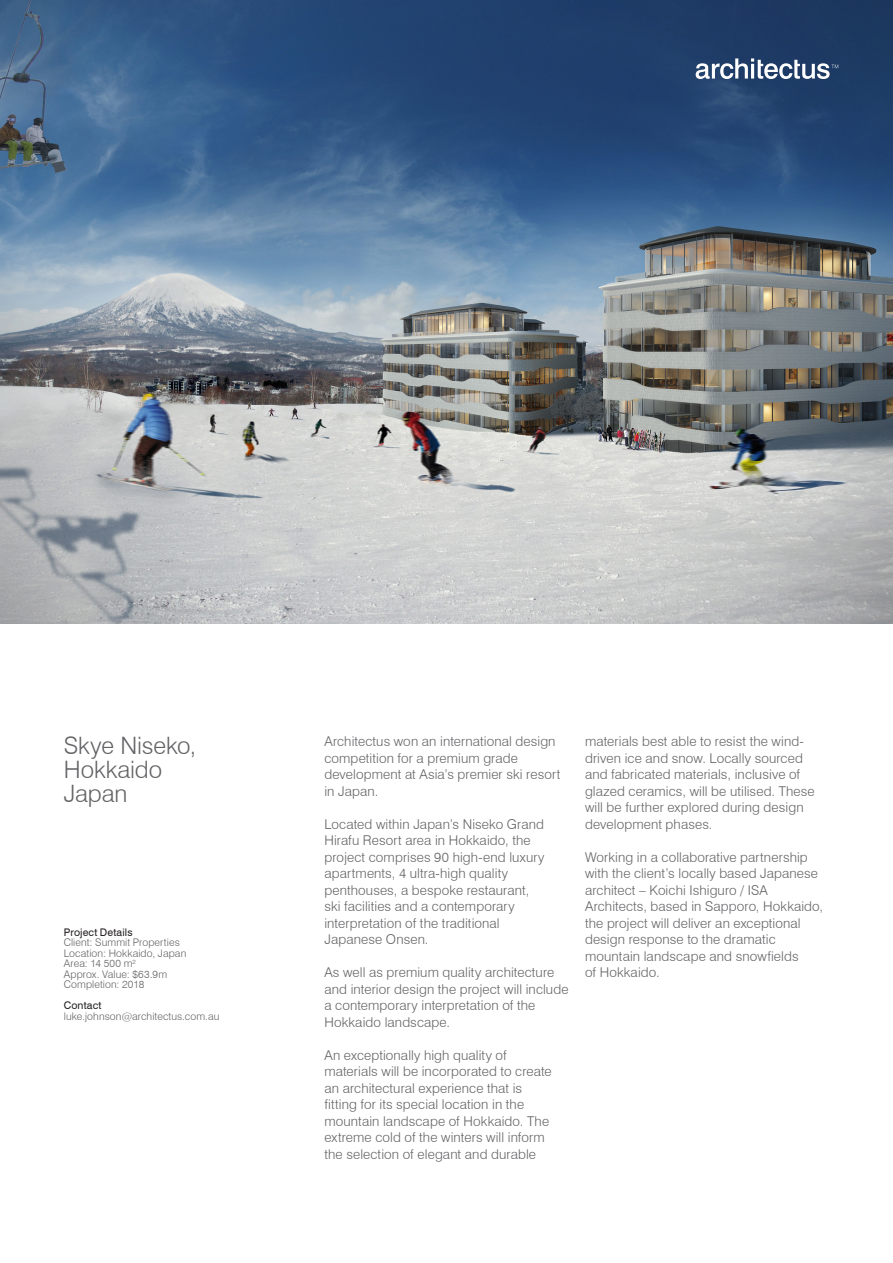
<style>
.page{position:relative;width:893px;height:1263px;background:#fff}
.page>*{position:absolute;margin:0;border:0;box-sizing:border-box;transform-origin:0 0}
.Heading_2{font:300 24px/24px "Swiss 721 BT";letter-spacing:-.005em;color:#636366}
.Body_1_-_space{font:300 13.5px/16.5px "Swiss 721 BT";letter-spacing:.01em;color:#636366}
.Details{font:300 10.5px/10.5px "Swiss 721 BT";letter-spacing:.01em;color:#636366}
.Details_heading{font:10.5px "Swiss 721 BT";letter-spacing:.015em;color:#231f20}
</style>
<div class="page">
<img style="left:0;top:0;width:893px;height:623px">
<svg style="left:696px;top:58px;width:142px;height:21px"></svg>
<p class="Heading_2" style="left:64px;top:733px;width:134px">Skye Niseko,<br>Hokkaido<br>Japan</p>
<p class="Details_heading" style="left:64px;top:925px;width:70px">Project Details</p>
<p class="Details" style="left:64px;top:937px;width:124px">Client: Summit Properties<br>Location: Hokkaido, Japan<br>Area: 14 500 m<sup>2<br></sup>Approx. Value: $63.9m<br>Completion: 2018</p>
<p class="Details_heading" style="left:64px;top:999px;width:39px">Contact</p>
<p class="Details" style="left:64px;top:1011px;width:157px">luke.johnson@architectus.com.au</p>
<p class="Body_1_-_space" style="left:324px;top:733px;width:237px">Architectus won an international design competition for a premium grade development at Asia’s premier ski resort in Japan.</p>
<p class="Body_1_-_space" style="left:324px;top:815px;width:222px">Located within Japan’s Niseko Grand Hirafu Resort area in Hokkaido, the project comprises 90 high-end luxury apartments, 4 ultra-high quality penthouses, a bespoke restaurant, ski facilities and a contemporary interpretation of the traditional Japanese Onsen.</p>
<p class="Body_1_-_space" style="left:324px;top:964px;width:246px">As well as premium quality architecture and interior design the project will include a contemporary interpretation of the Hokkaido landscape.</p>
<p class="Body_1_-_space" style="left:324px;top:1046px;width:229px">An exceptionally high quality of materials will be incorporated to create an architectural experience that is fitting for its special location in the mountain landscape of Hokkaido. The extreme cold of the winters will inform the selection of elegant and durable</p>
<p class="Body_1_-_space" style="left:585px;top:733px;width:231px">materials best able to resist the wind&shy;driven ice and snow. Locally sourced and fabricated materials, inclusive of glazed ceramics, will be utilised. These will be further explored during design development phases.</p>
<p class="Body_1_-_space" style="left:585px;top:848px;width:240px">Working in a collaborative partnership with the client’s locally based Japanese architect – Koichi Ishiguro / ISA Architects, based in Sapporo, Hokkaido, the project will deliver an exceptional design response to the dramatic mountain landscape and snowfields<br>of Hokkaido.</p>
</div>
